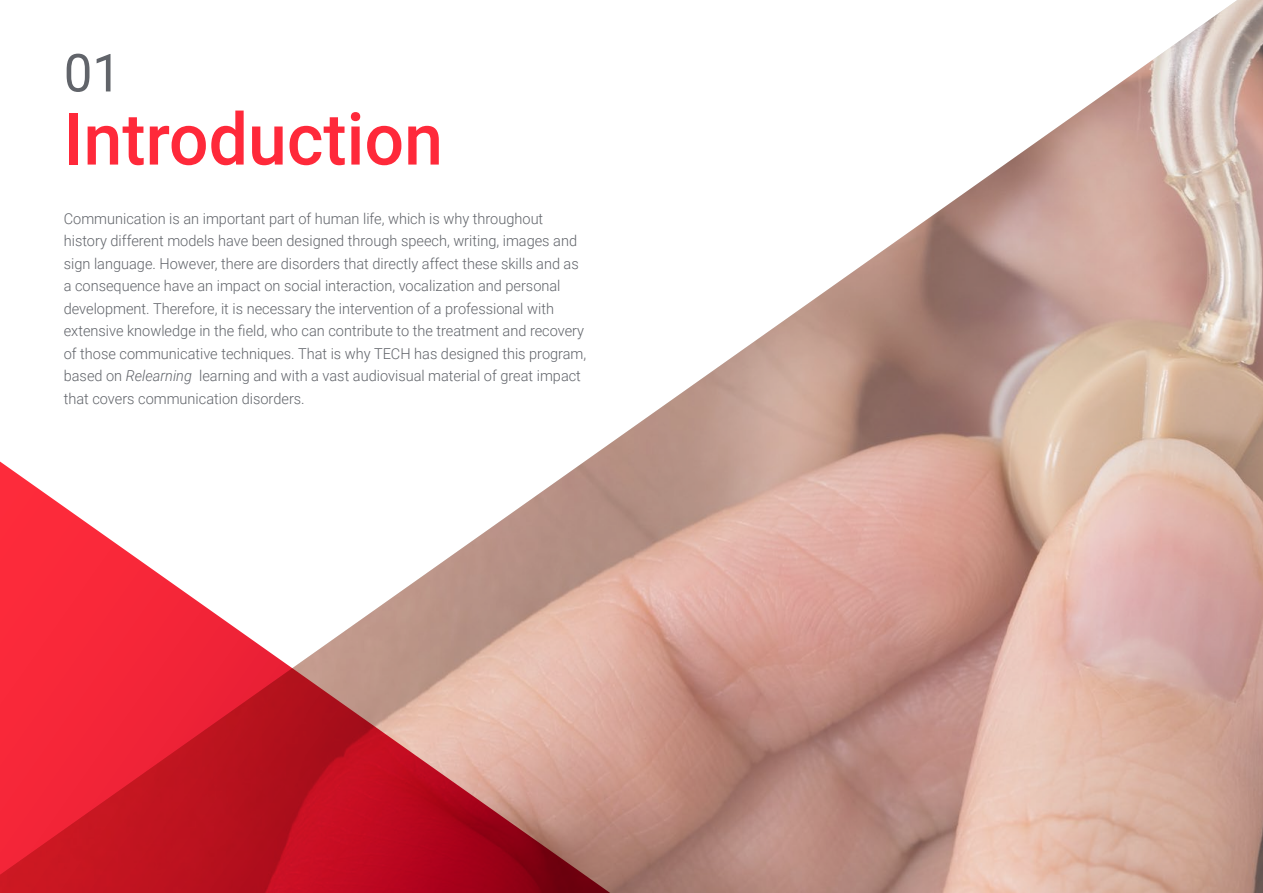
<style>
.page{position:relative;width:1263px;height:893px;background:#fff}
.page>*{position:absolute;margin:0;border:0;box-sizing:border-box;transform-origin:0 0}
.t1{font:500 72px "Roboto";color:#ff293a}
.t2{font:52.5px "Roboto";color:#61646a}
.t3{font:300 15px/22.5px "Roboto";color:#61646a}
.s1{font-style:italic}
</style>
<div class="page">
<img style="left:606px;top:0;width:657px;height:893px">
<svg style="left:0;top:446px;width:640px;height:447px"></svg>
<h2 class="t2" style="left:64px;top:36px;width:59px">01</h2>
<h1 class="t1" style="left:64px;top:89px;width:381px">Introduction</h1>
<p class="t3" style="left:64px;top:207px;width:524px">Communication is an important part of human life, which is why throughout history different models have been designed through speech, writing, images and sign language. However, there are disorders that directly affect these skills and as a consequence have an impact on social interaction, vocalization and personal development. Therefore, it is necessary the intervention of a professional with extensive knowledge in the field, who can contribute to the treatment and recovery of those communicative techniques. That is why TECH has designed this program, based on <span class="s1">Relearning</span> learning and with a vast audiovisual material of great impact that covers communication disorders.</p>
</div>
